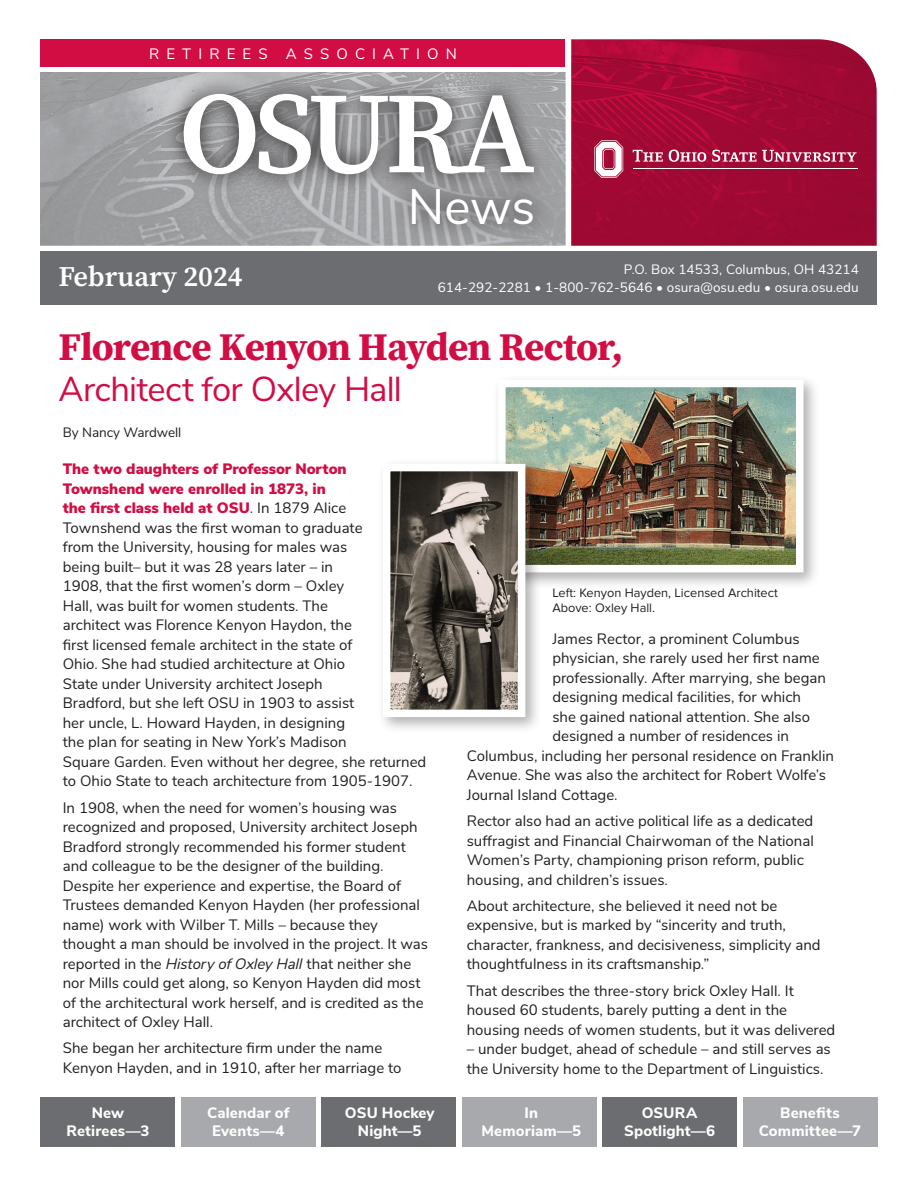
<style>
.page{position:relative;width:918px;height:1188px;background:#fff}
.page>*{position:absolute;margin:0;border:0;box-sizing:border-box;transform-origin:0 0}
.t1{font:600 115.2px "Buckeye Serif";letter-spacing:-.055em;color:#fff}
.t2{font:49.5px "Buckeye Sans";color:#fff}
.t3{font:700 39px "Buckeye Serif";letter-spacing:-.025em;color:#d20d44}
.t4{font:34.5px "Buckeye Sans 2";letter-spacing:-.02em;color:#d20d44}
.t5{font:600 28.5px "Buckeye Serif";color:#fff}
.t6{font:15px/19.5px "Buckeye Sans";color:#231f20}
.t7{font:800 15px/18px "Buckeye Sans";letter-spacing:.01em;color:#fff;text-align:center}
.t8{font:15px "Buckeye Sans";letter-spacing:.475em;color:#fff}
.t9{font:13.5px "Buckeye Sans";letter-spacing:.005em;color:#fff}
.t10{font:13.5px "Buckeye Sans";letter-spacing:-.005em;color:#231f20}
.t11{font:12.75px/15.3px "Proxima Nova";color:#231f20}
.s1{font-weight:900;color:#d20d44}
.s2{font-style:italic}
</style>
<div class="page">
<div style="left:40px;top:1097px;width:135px;height:50px;background:#6c6d70"></div>
<div style="left:181px;top:1097px;width:135px;height:50px;background:#a8a9ad"></div>
<div style="left:322px;top:1097px;width:134px;height:50px;background:#6c6d70"></div>
<div style="left:462px;top:1097px;width:134px;height:50px;background:#a8a9ad"></div>
<div style="left:602px;top:1097px;width:135px;height:50px;background:#6c6d70"></div>
<div style="left:743px;top:1097px;width:135px;height:50px;background:#a8a9ad"></div>
<img style="left:40px;top:72px;width:525px;height:174px">
<img style="left:571px;top:39px;width:306px;height:207px">
<div style="left:40px;top:39px;width:525px;height:28px;background:#d20d44"></div>
<svg style="left:389px;top:167px;width:166px;height:79px;background:#97979a"></svg>
<hr style="left:633px;top:168px;width:224px;height:1px;background:#fff">
<svg style="left:594px;top:140px;width:29px;height:38px"></svg>
<svg style="left:633px;top:150px;width:30px;height:12px"></svg>
<svg style="left:669px;top:150px;width:37px;height:12px"></svg>
<svg style="left:712px;top:150px;width:44px;height:12px"></svg>
<svg style="left:762px;top:150px;width:95px;height:12px"></svg>
<svg style="left:165px;top:76px;width:387px;height:116px;background:#888789"></svg>
<div style="left:40px;top:251px;width:837px;height:54px;background:#6c6d70"></div>
<div style="left:493px;top:374px;width:327px;height:215px;background:#231f20;opacity:.35"></div>
<img style="left:507px;top:389px;width:288px;height:174px">
<div style="left:498px;top:380px;width:306px;height:192px;border:8px solid #fff"></div>
<div style="left:377px;top:458px;width:165px;height:276px;background:#231f20;opacity:.35"></div>
<img style="left:392px;top:473px;width:124px;height:235px">
<div style="left:383px;top:464px;width:142px;height:253px;border:8px solid #fff"></div>
<p class="t8" style="left:149px;top:43px;width:309px">RETIREES ASSOCIATION</p>
<h1 class="t1" style="left:179px;top:55px;width:358px">OSURA</h1>
<h3 class="t5" style="left:58px;top:257px;width:186px">February 2024</h3>
<h2 class="t2" style="left:408px;top:170px;width:129px">News</h2>
<p class="t9" style="left:624px;top:259px;width:237px">P.O. Box 14533, Columbus, OH 43214</p>
<p class="t9" style="left:438px;top:277px;width:422px">614-292-2281 • 1-800-762-5646 • osura@osu.edu • osura.osu.edu</p>
<h3 class="t3" style="left:58px;top:320px;width:566px">Florence Kenyon Hayden Rector,</h3>
<h3 class="t4" style="left:58px;top:368px;width:345px">Architect for Oxley Hall</h3>
<p class="t10" style="left:63px;top:423px;width:120px">By Nancy Wardwell</p>
<p class="t6" style="left:63px;top:458px;width:365px"><span class="s1">The two daughters of Professor Norton Townshend were enrolled in 1873, in<br>the first class held at OSU</span>. In 1879 Alice Townshend was the first woman to graduate<br>from the University, housing for males was<br>being built– but it was 28 years later – in<br>1908, that the first women’s dorm – Oxley<br>Hall, was built for women students. The<br>architect was Florence Kenyon Haydon, the<br>first licensed female architect in the state of<br>Ohio. She had studied architecture at Ohio<br>State under University architect Joseph<br>Bradford, but she left OSU in 1903 to assist<br>her uncle, L. Howard Hayden, in designing<br>the plan for seating in New York’s Madison<br>Square Garden. Even without her degree, she returned to Ohio State to teach architecture from 1905-1907.</p>
<p class="t6" style="left:63px;top:797px;width:367px">In 1908, when the need for women’s housing was recognized and proposed, University architect Joseph Bradford strongly recommended his former student and colleague to be the designer of the building.<br>Despite her experience and expertise, the Board of Trustees demanded Kenyon Hayden (her professional name) work with Wilber T. Mills – because they thought a man should be involved in the project. It was reported in the <span class="s2">History of Oxley Hall</span> that neither she nor Mills could get along, so Kenyon Hayden did most of the architectural work herself, and is credited as the architect of Oxley Hall.</p>
<p class="t6" style="left:63px;top:1037px;width:340px">She began her architecture firm under the name<br>Kenyon Hayden, and in 1910, after her marriage to</p>
<p class="t11" style="left:552px;top:585px;width:227px">Left: Kenyon Hayden, Licensed Architect<br>Above: Oxley Hall.</p>
<p class="t6" style="left:552px;top:628px;width:249px">James Rector, a prominent Columbus</p>
<p class="t6" style="left:552px;top:647px;width:269px">physician, she rarely used her first name</p>
<p class="t6" style="left:552px;top:667px;width:275px">professionally. After marrying, she began</p>
<p class="t6" style="left:552px;top:686px;width:250px">designing medical facilities, for which</p>
<p class="t6" style="left:552px;top:706px;width:259px">she gained national attention. She also</p>
<p class="t6" style="left:552px;top:725px;width:238px">designed a number of residences in</p>
<p class="t6" style="left:467px;top:745px;width:369px">Columbus, including her personal residence on Franklin</p>
<p class="t6" style="left:467px;top:764px;width:361px">Avenue. She was also the architect for Robert Wolfe’s</p>
<p class="t6" style="left:467px;top:784px;width:152px">Journal Island Cottage.</p>
<p class="t6" style="left:467px;top:810px;width:349px">Rector also had an active political life as a dedicated suffragist and Financial Chairwoman of the National Women’s Party, championing prison reform, public housing, and children’s issues.</p>
<p class="t6" style="left:467px;top:895px;width:355px">About architecture, she believed it need not be expensive, but is marked by “sincerity and truth, character, frankness, and decisiveness, simplicity and thoughtfulness in its craftsmanship.”</p>
<p class="t6" style="left:467px;top:980px;width:370px">That describes the three-story brick Oxley Hall. It housed 60 students, barely putting a dent in the housing needs of women students, but it was delivered</p>
<p class="t6" style="left:467px;top:1038px;width:366px">– under budget, ahead of schedule – and still serves as the University home to the Department of Linguistics.</p>
<p class="t7" style="left:67px;top:1103px;width:84px">New<br>Retirees—3</p>
<p class="t7" style="left:207px;top:1103px;width:84px">Calendar of<br>Events—4</p>
<p class="t7" style="left:345px;top:1103px;width:91px">OSU Hockey<br>Night—5</p>
<p class="t7" style="left:481px;top:1103px;width:101px">In<br>Memoriam—5</p>
<p class="t7" style="left:759px;top:1103px;width:104px">Benefits<br>Committee—7</p>
<p class="t7" style="left:624px;top:1103px;width:93px">OSURA<br>Spotlight—6</p>
</div>
